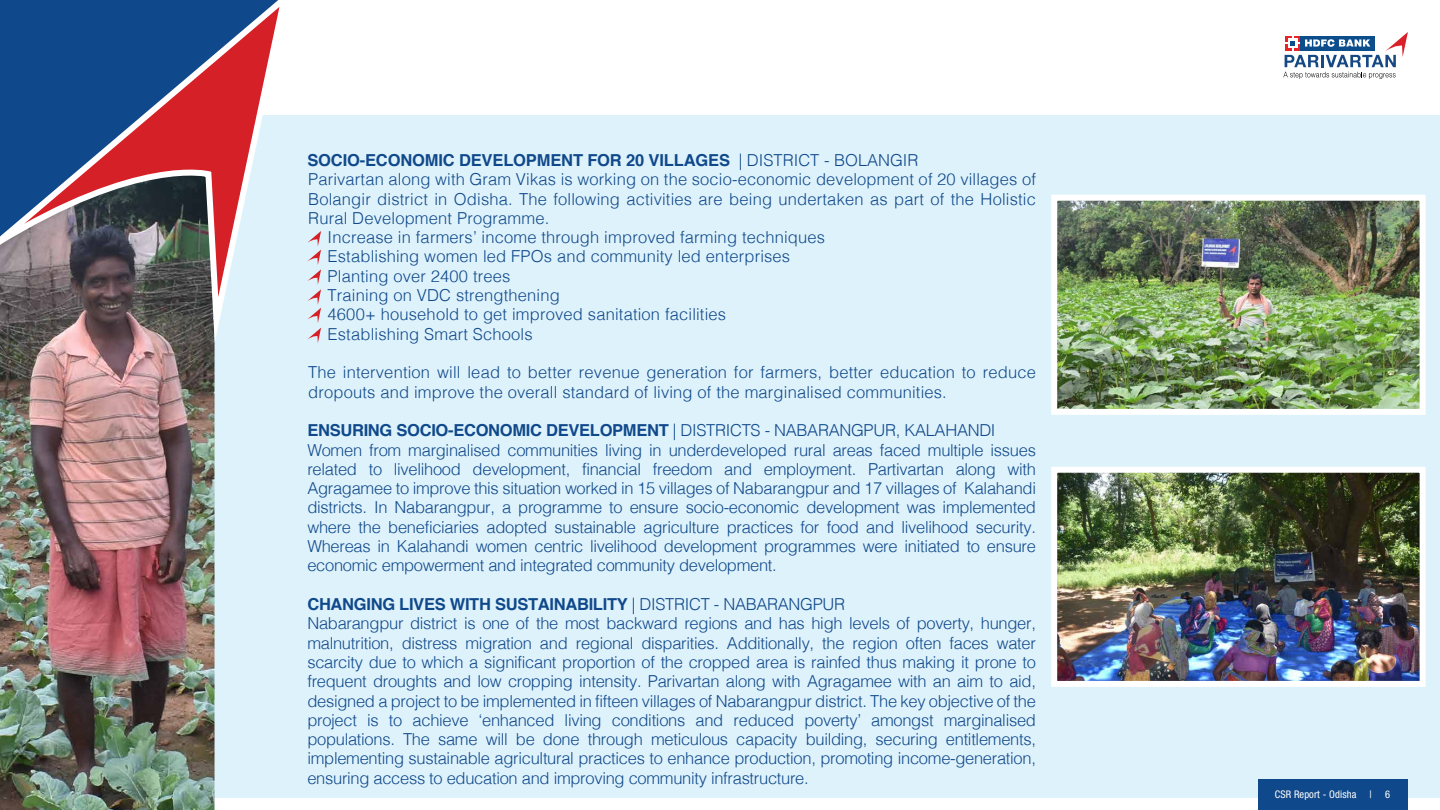
<style>
.page{position:relative;width:1440px;height:810px;background:#fff}
.page>*{position:absolute;margin:0;border:0;box-sizing:border-box;transform-origin:0 0}
.t1{font:300 16.5px/19.3px "Helvetica";letter-spacing:-.02em;color:#10498b}
.t2{font:300 16.5px/19.3px "Helvetica";letter-spacing:.01em;color:#10498b}
.t3{font:700 16.5px "Helvetica";letter-spacing:-.01em;color:#10498b}
.t4{font:condensed 10.5px "Helvetica Neue LT Std";letter-spacing:.01em;color:#fff}
.s1{font-weight:300}
.s2{font-weight:700}
</style>
<div class="page">
<div style="left:198px;top:115px;width:1242px;height:683px;background:#def2fb"></div>
<img style="left:0;top:327px;width:218px;height:483px">
<svg style="left:0;top:0;width:280px;height:327px"></svg>
<div style="left:1258px;top:779px;width:150px;height:31px;background:#10498b"></div>
<img style="left:1058px;top:202px;width:361px;height:206px">
<div style="left:1051px;top:195px;width:375px;height:220px;border:6px solid #fff"></div>
<img style="left:1058px;top:474px;width:361px;height:206px">
<div style="left:1051px;top:467px;width:375px;height:220px;border:6px solid #fff"></div>
<svg style="left:1283px;top:32px;width:125px;height:47px"></svg>
<svg style="left:307px;top:231px;width:14px;height:112px"></svg>
<p class="t3" style="left:307px;top:150px;width:613px">SOCIO-ECONOMIC DEVELOPMENT FOR 20 VILLAGES <span class="s1">| DISTRICT - BOLANGIR</span></p>
<p class="t2" style="left:308px;top:169px;width:729px">Parivartan along with Gram Vikas is working on the socio-economic development of 20 villages of</p>
<p class="t2" style="left:308px;top:188px;width:729px">Bolangir district in Odisha. The following activities are being undertaken as part of the Holistic</p>
<p class="t2" style="left:308px;top:207px;width:243px">Rural Development Programme.</p>
<p class="t2" style="left:328px;top:227px;width:499px">Increase in farmers’ income through improved farming techniques</p>
<p class="t2" style="left:328px;top:246px;width:464px">Establishing women led FPOs and community led enterprises</p>
<p class="t2" style="left:328px;top:265px;width:184px">Planting over 2400 trees</p>
<p class="t2" style="left:328px;top:284px;width:234px">Training on VDC strengthening</p>
<p class="t2" style="left:328px;top:304px;width:400px">4600+ household to get improved sanitation facilities</p>
<p class="t2" style="left:328px;top:323px;width:207px">Establishing Smart Schools</p>
<p class="t2" style="left:308px;top:362px;width:729px">The intervention will lead to better revenue generation for farmers, better education to reduce dropouts and improve the overall standard of living of the marginalised communities.</p>
<p class="t1" style="left:307px;top:420px;width:730px"><span class="s2">ENSURING SOCIO-ECONOMIC DEVELOPMENT</span> | DISTRICTS - NABARANGPUR, KALAHANDI Women from marginalised communities living in underdeveloped rural areas faced multiple issues related to livelihood development, financial freedom and employment. Partivartan along with Agragamee to improve this situation worked in 15 villages of Nabarangpur and 17 villages of Kalahandi districts. In Nabarangpur, a programme to ensure socio-economic development was implemented where the beneficiaries adopted sustainable agriculture practices for food and livelihood security.<br>Whereas in Kalahandi women centric livelihood development programmes were initiated to ensure economic empowerment and integrated community development.</p>
<p class="t1" style="left:307px;top:593px;width:730px"><span class="s2">CHANGING LIVES WITH SUSTAINABILITY</span> | DISTRICT - NABARANGPUR<br>Nabarangpur district is one of the most backward regions and has high levels of poverty, hunger, malnutrition, distress migration and regional disparities. Additionally, the region often faces water scarcity due to which a significant proportion of the cropped area is rainfed thus making it prone to frequent droughts and low cropping intensity. Parivartan along with Agragamee with an aim to aid, designed a project to be implemented in fifteen villages of Nabarangpur district. The key objective of the project is to achieve ‘enhanced living conditions and reduced poverty’ amongst marginalised populations. The same will be done through meticulous capacity building, securing entitlements, implementing sustainable agricultural practices to enhance production, promoting income-generation, ensuring access to education and improving community infrastructure.</p>
<p class="t4" style="left:1275px;top:788px;width:83px">CSR Report - Odisha</p>
<p class="t4" style="left:1370px;top:788px;width:4px">|</p>
<p class="t4" style="left:1385px;top:788px;width:7px">6</p>
</div>
